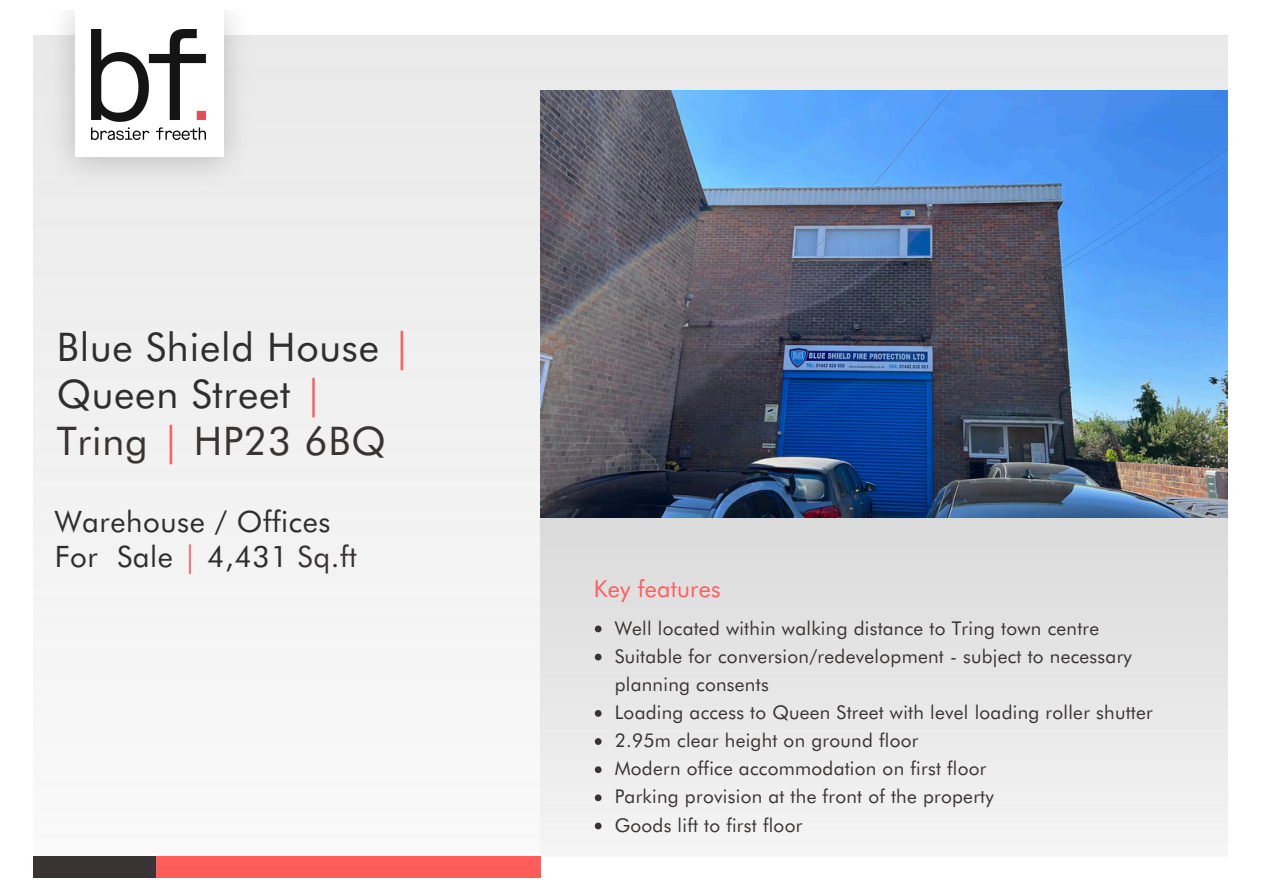
<style>
.page{position:relative;width:1263px;height:894px;background:#fff}
.page>*{position:absolute;margin:0;border:0;box-sizing:border-box;transform-origin:0 0}
.t1{font:39.45px/47.2px "Futura BT";letter-spacing:.02em;color:#2e2e2e}
.t2{font:29.55px/34.8px "Futura BT";letter-spacing:.02em;color:#2e2e2e}
.t3{font:23.4px "Futura BT";letter-spacing:.01em;color:#ff5c5c}
.t4{font:18.9px/28.2px "Futura BT";letter-spacing:.015em;color:#393434}
.s1{color:#ff5c5c}
.s2{color:#393434}
</style>
<div class="page">
<div style="left:113px;top:856px;width:427px;height:21px;background:#ff5c5c"></div>
<div style="left:33px;top:856px;width:122px;height:21px;background:#393434"></div>
<div style="left:75px;top:8px;width:148px;height:149px;background:#fff"></div>
<img style="left:92px;top:29px;width:113px;height:111px">
<img style="left:540px;top:90px;width:688px;height:766px">
<svg style="left:595px;top:625px;width:7px;height:7px"></svg>
<svg style="left:595px;top:653px;width:7px;height:7px"></svg>
<svg style="left:595px;top:709px;width:7px;height:7px"></svg>
<svg style="left:595px;top:738px;width:7px;height:6px"></svg>
<svg style="left:595px;top:766px;width:7px;height:6px"></svg>
<svg style="left:595px;top:794px;width:7px;height:7px"></svg>
<svg style="left:595px;top:822px;width:7px;height:7px"></svg>
<p class="t1" style="left:57px;top:320px;width:357px">Blue Shield House <span class="s1">|<br></span>Queen Street <span class="s1">|<br></span><span class="s2">Tring</span> <span class="s1">|</span> <span class="s2">HP23 6BQ</span></p>
<p class="t2" style="left:55px;top:502px;width:304px">Warehouse / Offices<br>For Sale <span class="s1">|</span> 4,431 <span class="s2">Sq.ft</span></p>
<p class="t3" style="left:594px;top:571px;width:128px">Key features</p>
<h3 class="t4" style="left:615px;top:612px;width:486px">Well located within walking distance to Tring town centre</h3>
<p class="t4" style="left:615px;top:640px;width:519px">Suitable for conversion/redevelopment - subject to necessary planning consents</p>
<p class="t4" style="left:615px;top:696px;width:540px">Loading access to Queen Street with level loading roller shutter</p>
<p class="t4" style="left:615px;top:725px;width:305px">2.95m clear height on ground floor</p>
<p class="t4" style="left:615px;top:753px;width:373px">Modern office accommodation on first floor</p>
<p class="t4" style="left:615px;top:781px;width:381px">Parking provision at the front of the property</p>
<p class="t4" style="left:615px;top:809px;width:189px">Goods lift to first floor</p>
</div>
